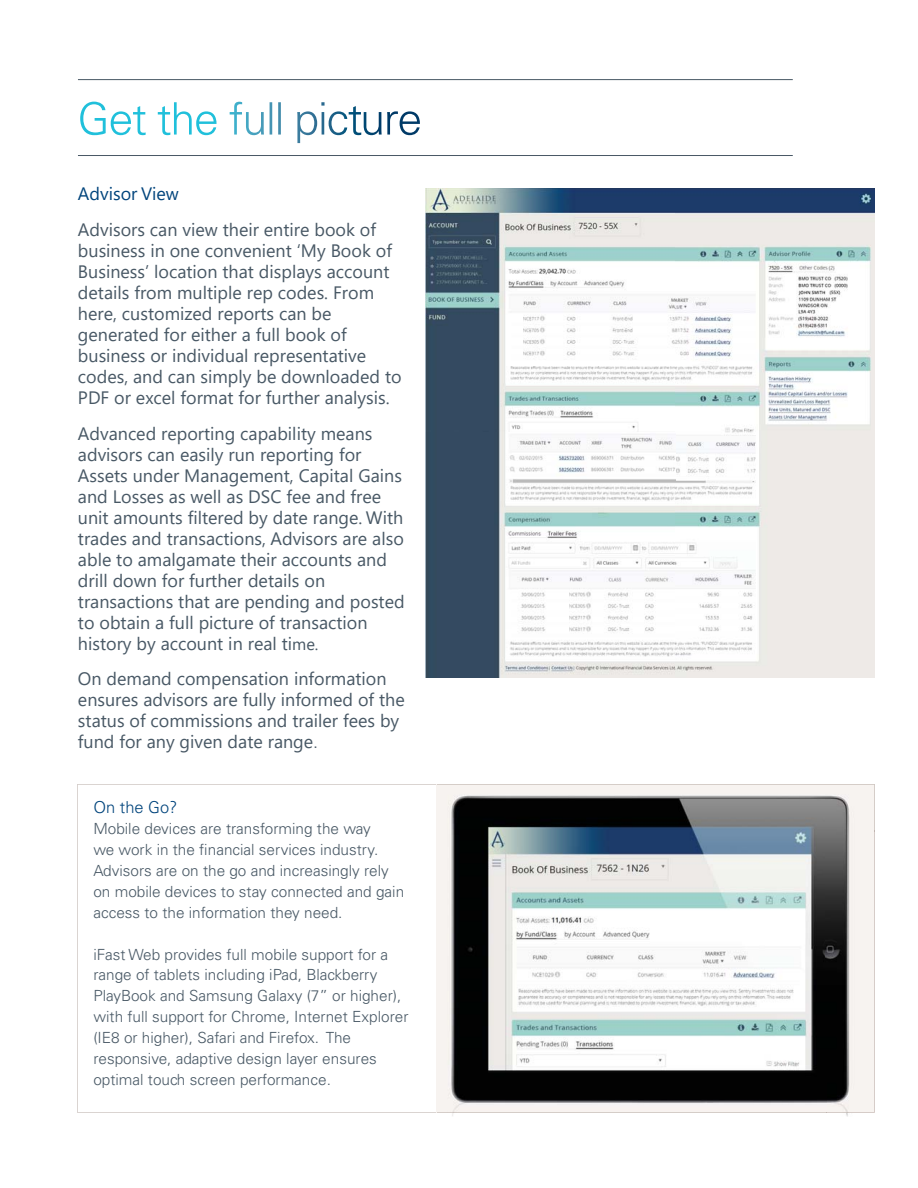
<style>
.page{position:relative;width:918px;height:1188px;background:#fff}
.page>*{position:absolute;margin:0;border:0;box-sizing:border-box;transform-origin:0 0}
.t1{font:18px/21px "Segoe UI";color:#485865}
.t2{font:300 16.5px "Univers LT Std";color:#00447c}
.t3{font:300 15.3px/21px "Univers LT Std";color:#485865}
.s1{color:#00447c}
.s2{font-size:16.5px}
.s3{font-family:"Univers LT Std";font-weight:300}
</style>
<div class="page">
<hr style="left:78px;top:155px;width:715px;height:1px;background:#485865">
<hr style="left:78px;top:79px;width:715px;height:1px;background:#485865">
<svg style="left:80px;top:102px;width:340px;height:41px"></svg>
<img style="left:426px;top:188px;width:449px;height:489px">
<img style="left:437px;top:831px;width:389px;height:281px">
<img style="left:437px;top:784px;width:438px;height:47px">
<img style="left:826px;top:831px;width:49px;height:281px">
<p class="t1" style="left:78px;top:175px;width:300px;line-height:35.8px"><span class="s1">Advisor View<br></span>Advisors can view their entire book of</p>
<p class="t1" style="left:78px;top:239px;width:325px">business in one convenient ‘My Book of Business’ location that displays account details from multiple rep codes. From here, customized reports can be generated for either a full book of business or individual representative codes, and can simply be downloaded to PDF or excel format for further analysis.</p>
<p class="t1" style="left:78px;top:422px;width:328px">Advanced reporting capability means advisors can easily run reporting for Assets under Management, Capital Gains and Losses as well as DSC fee and free unit amounts filtered by date range. With trades and transactions, Advisors are also able to amalgamate their accounts and drill down for further details on transactions that are pending and posted to obtain a full picture of transaction history by account in real ti<span class="s2">me.</span></p>
<p class="t1" style="left:78px;top:667px;width:328px">On demand compensation information ensures advisors are fully informed of the status of commissions and trailer fees by fund for any given date range<span class="s3">.</span></p>
<p class="t2" style="left:93px;top:800px;width:86px">On the Go?</p>
<p class="t3" style="left:93px;top:819px;width:312px">Mobile devices are transforming the way<br>we work in the fnancial services industry.<br>Advisors are on the go and increasingly rely on mobile devices to stay connected and gain access to the information they need.</p>
<p class="t3" style="left:93px;top:944px;width:317px">iFast Web provides full mobile support for a range of tablets including iPad, Blackberry PlayBook and Samsung Galaxy (7” or higher), with full support for Chrome, Internet Explorer (IE8 or higher), Safari and Firefox. The responsive, adaptive design layer ensures optimal touch screen performance.</p>
</div>
